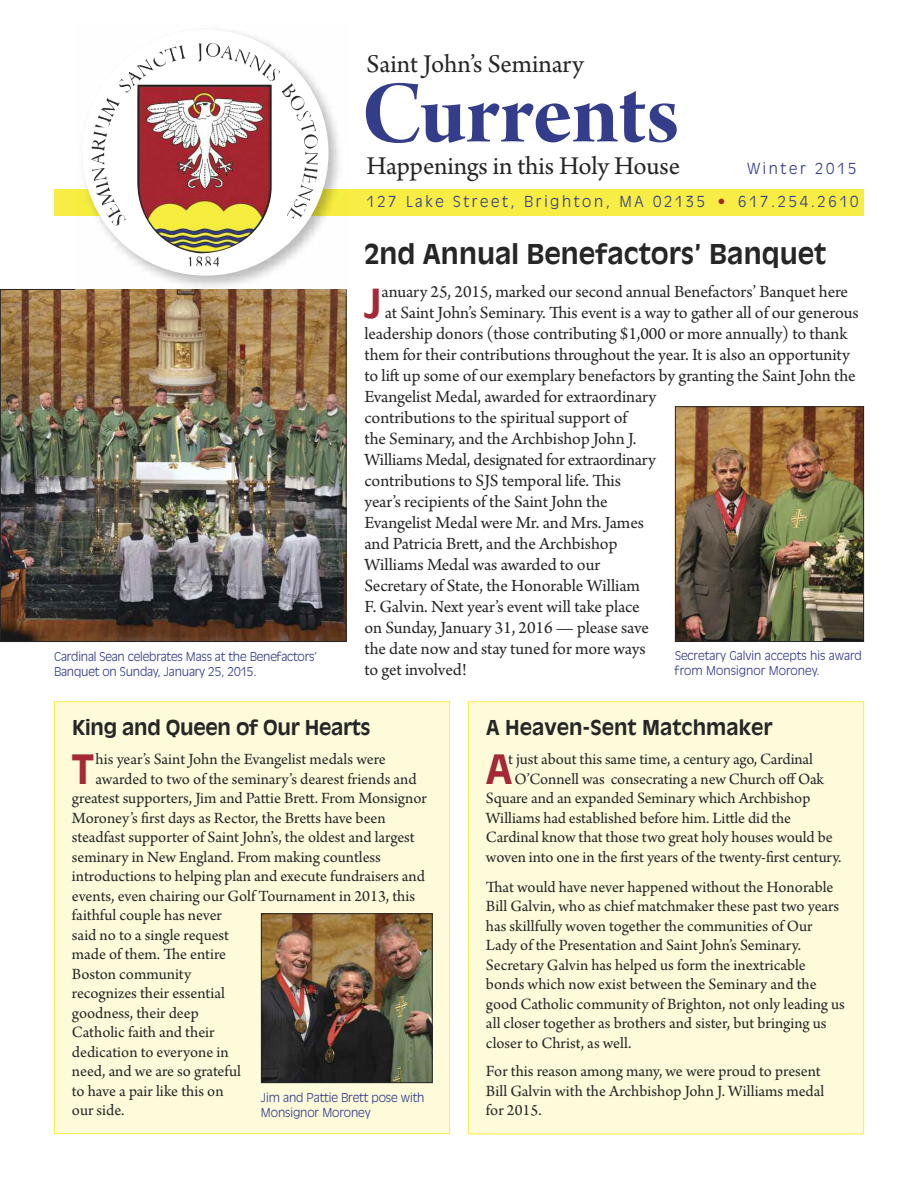
<style>
.page{position:relative;width:918px;height:1188px;background:#fff}
.page>*{position:absolute;margin:0;border:0;box-sizing:border-box;transform-origin:0 0}
.t1{font:94.5px "Arno Pro Bold Display";letter-spacing:-.005em;color:#333d8a}
.t2{font:700 39.9px "Antique Olive";color:#a42835}
.t3{font:700 39.6px "Antique Olive";color:#a42835}
.t4{font:27px "Arno Pro";letter-spacing:-.005em;color:#272627}
.t5{font:700 27px "Antique Olive";color:#272627}
.t6{font:700 20.25px "Antique Olive";letter-spacing:-.01em;color:#272627}
.t7{font:18px "Arno Pro";letter-spacing:-.005em;color:#272627}
.t8{font:16.5px/19.5px "Arno Pro";letter-spacing:-.005em;color:#272627}
.t9{font:300 15px "Antique Olive";letter-spacing:.175em;color:#333d8a}
.t10{font:300 12px/15px "Antique Olive";letter-spacing:-.01em;color:#333d8a}
.s1{color:#a42835}
</style>
<div class="page">
<img style="left:2px;top:291px;width:343px;height:349px">
<div style="left:54px;top:189px;width:810px;height:27px;background:#f7ed45"></div>
<img style="left:75px;top:289px;width:271px;height:1px">
<img style="left:75px;top:290px;width:271px;height:6px">
<div style="left:82px;top:30px;width:247px;height:246px;background:#fff;border-radius:50%"></div>
<img style="left:93px;top:43px;width:223px;height:210px">
<div style="left:55px;top:702px;width:394px;height:431px;background:#fdfbda"></div>
<div style="left:469px;top:702px;width:394px;height:432px;background:#fdfbda"></div>
<img style="left:263px;top:915px;width:168px;height:166px">
<div style="left:261px;top:913px;width:172px;height:170px;border:1px solid #272627"></div>
<img style="left:677px;top:408px;width:185px;height:232px">
<div style="left:675px;top:406px;width:189px;height:236px;border:1px solid #272627"></div>
<h3 class="t4" style="left:367px;top:54px;width:219px">Saint John’s Seminary</h3>
<h1 class="t1" style="left:362px;top:79px;width:320px">Currents</h1>
<h3 class="t4" style="left:367px;top:156px;width:315px">Happenings in this Holy House</h3>
<p class="t9" style="left:747px;top:162px;width:111px">Winter 2015</p>
<p class="t9" style="left:366px;top:195px;width:494px">127 Lake Street, Brighton, MA 02135 <span class="s1">•</span> 617.254.2610</p>
<p class="t10" style="left:54px;top:649px;width:265px">Cardinal Sean celebrates Mass at the Benefactors’<br>Banquet on Sunday, January 25, 2015.</p>
<h3 class="t5" style="left:364px;top:243px;width:463px">2nd Annual Benefactors’ Banquet</h3>
<h3 class="t3" style="left:364px;top:288px;width:19px">J</h3>
<p class="t7" style="left:382px;top:285px;width:468px">anuary 25, 2015, marked our second annual Benefactors’ Banquet here</p>
<p class="t7" style="left:385px;top:306px;width:475px">at Saint John’s Seminary. This event is a way to gather all of our generous</p>
<p class="t7" style="left:364px;top:327px;width:485px">leadership donors (those contributing $1,000 or more annually) to thank</p>
<p class="t7" style="left:364px;top:348px;width:487px">them for their contributions throughout the year. It is also an opportunity</p>
<p class="t7" style="left:364px;top:369px;width:493px">to lift up some of our exemplary benefactors by granting the Saint John the</p>
<p class="t7" style="left:364px;top:390px;width:293px">Evangelist Medal, awarded for extraordinary</p>
<p class="t7" style="left:364px;top:411px;width:264px">contributions to the spiritual support of</p>
<p class="t7" style="left:364px;top:432px;width:274px">the Seminary, and the Archbishop John J.</p>
<p class="t7" style="left:364px;top:453px;width:293px">Williams Medal, designated for extraordinary</p>
<p class="t7" style="left:364px;top:474px;width:258px">contributions to SJS temporal life. This</p>
<p class="t7" style="left:364px;top:495px;width:245px">year’s recipients of the Saint John the</p>
<p class="t7" style="left:364px;top:516px;width:281px">Evangelist Medal were Mr. and Mrs. James</p>
<p class="t7" style="left:364px;top:537px;width:255px">and Patricia Brett, and the Archbishop</p>
<p class="t7" style="left:364px;top:558px;width:237px">Williams Medal was awarded to our</p>
<p class="t7" style="left:364px;top:579px;width:277px">Secretary of State, the Honorable William</p>
<p class="t7" style="left:364px;top:600px;width:277px">F. Galvin. Next year’s event will take place</p>
<p class="t7" style="left:364px;top:621px;width:286px">on Sunday, January 31, 2016 — please save</p>
<p class="t7" style="left:364px;top:642px;width:283px">the date now and stay tuned for more ways</p>
<p class="t7" style="left:364px;top:663px;width:104px">to get involved!</p>
<p class="t10" style="left:675px;top:649px;width:188px">Secretary Galvin accepts his award from Monsignor Moroney.</p>
<p class="t6" style="left:72px;top:719px;width:300px">King and Queen of Our Hearts</p>
<h2 class="t2" style="left:72px;top:753px;width:24px">T</h2>
<p class="t8" style="left:96px;top:751px;width:292px">his year’s Saint John the Evangelist medals were</p>
<p class="t8" style="left:96px;top:771px;width:322px">awarded to two of the seminary’s dearest friends and</p>
<p class="t8" style="left:72px;top:790px;width:356px">greatest supporters, Jim and Pattie Brett. From Monsignor</p>
<p class="t8" style="left:72px;top:810px;width:315px">Moroney’s first days as Rector, the Bretts have been</p>
<p class="t8" style="left:72px;top:829px;width:344px">steadfast supporter of Saint John’s, the oldest and largest</p>
<p class="t8" style="left:72px;top:849px;width:310px">seminary in New England. From making countless</p>
<p class="t8" style="left:72px;top:868px;width:355px">introductions to helping plan and execute fundraisers and</p>
<p class="t8" style="left:72px;top:888px;width:345px">events, even chairing our Golf Tournament in 2013, this</p>
<p class="t8" style="left:72px;top:907px;width:151px">faithful couple has never</p>
<p class="t8" style="left:72px;top:927px;width:159px">said no to a single request</p>
<p class="t8" style="left:72px;top:946px;width:156px">made of them. The entire</p>
<p class="t8" style="left:72px;top:966px;width:121px">Boston community</p>
<p class="t8" style="left:72px;top:985px;width:154px">recognizes their essential</p>
<p class="t8" style="left:72px;top:1005px;width:128px">goodness, their deep</p>
<p class="t8" style="left:72px;top:1024px;width:144px">Catholic faith and their</p>
<p class="t8" style="left:72px;top:1044px;width:158px">dedication to everyone in</p>
<p class="t8" style="left:72px;top:1063px;width:171px">need, and we are so grateful</p>
<p class="t8" style="left:72px;top:1083px;width:153px">to have a pair like this on</p>
<p class="t8" style="left:72px;top:1102px;width:54px">our side.</p>
<p class="t10" style="left:261px;top:1090px;width:165px">Jim and Pattie Brett pose with<br>Monsignor Moroney</p>
<p class="t6" style="left:486px;top:719px;width:288px">A Heaven-Sent Matchmaker</p>
<h2 class="t2" style="left:486px;top:753px;width:28px">A</h2>
<p class="t8" style="left:508px;top:751px;width:306px">t just about this same time, a century ago, Cardinal</p>
<p class="t8" style="left:514px;top:771px;width:311px">O’Connell was consecrating a new Church offOak</p>
<p class="t8" style="left:486px;top:790px;width:326px">Square and an expanded Seminary which Archbishop</p>
<p class="t8" style="left:486px;top:810px;width:307px">Williams had established before him. Little did the</p>
<p class="t8" style="left:486px;top:829px;width:348px">Cardinal know that those two great holy houses would be</p>
<p class="t8" style="left:486px;top:849px;width:357px">woven into one in the first years of the twenty-first century.</p>
<p class="t8" style="left:486px;top:879px;width:361px">That would have never happened without the Honorable Bill Galvin, who as chief matchmaker these past two years has skillfully woven together the communities of Our Lady of the Presentation and Saint John’s Seminary.<br>Secretary Galvin has helped us form the inextricable bonds which now exist between the Seminary and the good Catholic community of Brighton, not only leading us all closer together as brothers and sister, but bringing us closer to Christ, as well.</p>
<p class="t8" style="left:486px;top:1063px;width:340px">For this reason among many, we were proud to present<br>Bill Galvin with the Archbishop John J. Williams medal for 2015.</p>
</div>
